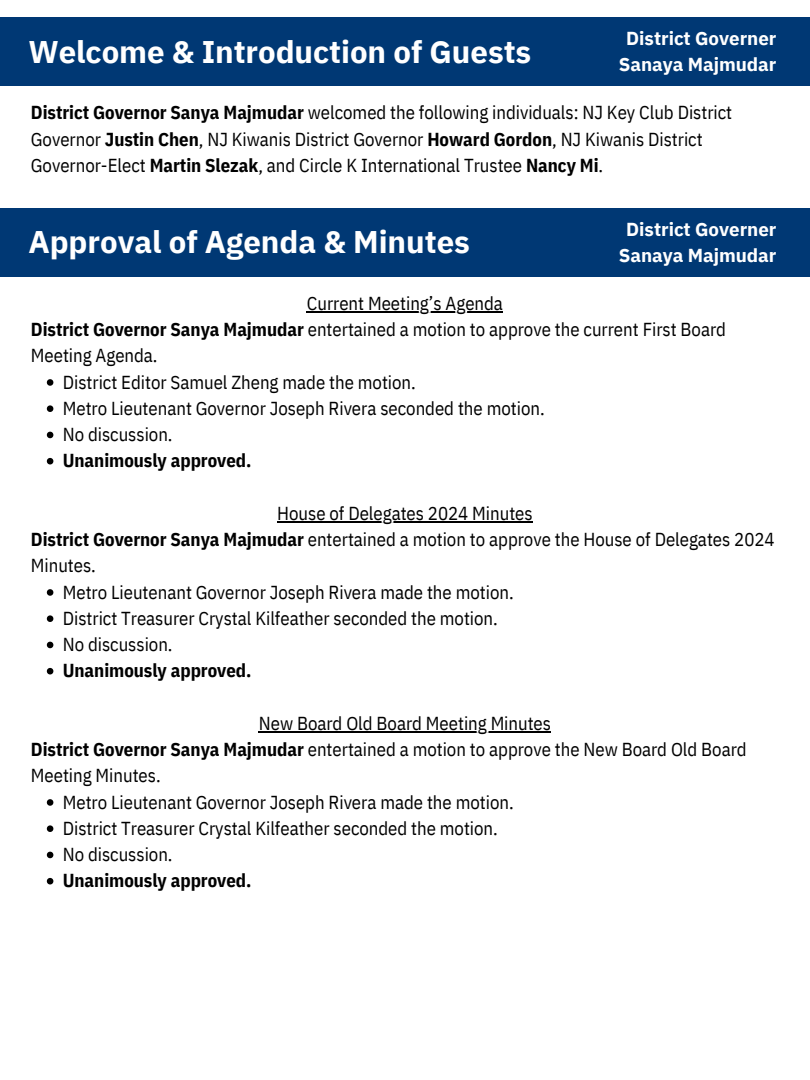
<style>
.page{position:relative;width:810px;height:1080px;background:#fff}
.page>*{position:absolute;margin:0;border:0;box-sizing:border-box;transform-origin:0 0}
.t1{font:700 31.25px "IBM Plex Sans";color:#fff}
.t2{font:18.75px/26.2px "IBM Plex Sans Cond";color:#000}
.t3{font:700 18.75px/26.2px "IBM Plex Sans";color:#fff;text-align:center}
.t4{font:700 18.75px "IBM Plex Sans Cond";color:#000}
.s1{font-weight:700}
</style>
<div class="page">
<div style="left:0;top:18px;width:810px;height:68px;background:#003874"></div>
<div style="left:0;top:208px;width:810px;height:69px;background:#003874"></div>
<hr style="left:307px;top:311px;width:196px;height:2px;background:#000">
<svg style="left:47px;top:379px;width:6px;height:7px"></svg>
<svg style="left:47px;top:405px;width:6px;height:7px"></svg>
<svg style="left:47px;top:432px;width:6px;height:6px"></svg>
<svg style="left:47px;top:458px;width:6px;height:6px"></svg>
<hr style="left:277px;top:521px;width:256px;height:2px;background:#000">
<svg style="left:47px;top:589px;width:6px;height:7px"></svg>
<svg style="left:47px;top:615px;width:6px;height:7px"></svg>
<svg style="left:47px;top:642px;width:6px;height:6px"></svg>
<svg style="left:47px;top:668px;width:6px;height:6px"></svg>
<hr style="left:259px;top:731px;width:292px;height:2px;background:#000">
<svg style="left:47px;top:799px;width:6px;height:7px"></svg>
<svg style="left:47px;top:825px;width:6px;height:7px"></svg>
<svg style="left:47px;top:852px;width:6px;height:6px"></svg>
<svg style="left:47px;top:878px;width:6px;height:6px"></svg>
<h2 class="t1" style="left:28px;top:31px;width:505px">Welcome &amp; Introduction of Guests</h2>
<h1 class="t3" style="left:619px;top:25px;width:159px">District Governer<br>Sanaya Majmudar</h1>
<p class="t2" style="left:31px;top:99px;width:703px"><span class="s1">District Governor Sanya Majmudar</span> welcomed the following individuals: NJ Key Club District<br>Governor <span class="s1">Justin Chen</span>, NJ Kiwanis District Governor <span class="s1">Howard Gordon</span>, NJ Kiwanis District<br>Governor-Elect <span class="s1">Martin Slezak</span>, and Circle K International Trustee <span class="s1">Nancy Mi</span>.</p>
<h2 class="t1" style="left:28px;top:221px;width:443px">Approval of Agenda &amp; Minutes</h2>
<h1 class="t3" style="left:619px;top:215px;width:159px">District Governer<br>Sanaya Majmudar</h1>
<p class="t2" style="left:307px;top:290px;width:198px">Current Meeting’s Agenda</p>
<p class="t2" style="left:31px;top:316px;width:697px"><span class="s1">District Governor Sanya Majmudar</span> entertained a motion to approve the current First Board<br>Meeting Agenda.</p>
<p class="t2" style="left:63px;top:368px;width:355px">District Editor Samuel Zheng made the motion.</p>
<p class="t2" style="left:63px;top:395px;width:483px">Metro Lieutenant Governor Joseph Rivera seconded the motion.</p>
<p class="t2" style="left:63px;top:421px;width:111px">No discussion.</p>
<p class="t4" style="left:63px;top:448px;width:190px">Unanimously approved.</p>
<p class="t2" style="left:277px;top:500px;width:257px">House of Delegates 2024 Minutes</p>
<p class="t2" style="left:31px;top:526px;width:745px"><span class="s1">District Governor Sanya Majmudar</span> entertained a motion to approve the House of Delegates 2024<br>Minutes.</p>
<p class="t2" style="left:63px;top:578px;width:452px">Metro Lieutenant Governor Joseph Rivera made the motion.</p>
<p class="t2" style="left:63px;top:605px;width:437px">District Treasurer Crystal Kilfeather seconded the motion.</p>
<p class="t2" style="left:63px;top:631px;width:111px">No discussion.</p>
<p class="t4" style="left:63px;top:658px;width:190px">Unanimously approved.</p>
<p class="t2" style="left:259px;top:710px;width:294px">New Board Old Board Meeting Minutes</p>
<p class="t2" style="left:31px;top:736px;width:717px"><span class="s1">District Governor Sanya Majmudar</span> entertained a motion to approve the New Board Old Board<br>Meeting Minutes.</p>
<p class="t2" style="left:63px;top:788px;width:452px">Metro Lieutenant Governor Joseph Rivera made the motion.</p>
<p class="t2" style="left:63px;top:815px;width:437px">District Treasurer Crystal Kilfeather seconded the motion.</p>
<p class="t2" style="left:63px;top:841px;width:111px">No discussion.</p>
<p class="t4" style="left:63px;top:868px;width:190px">Unanimously approved.</p>
</div>
